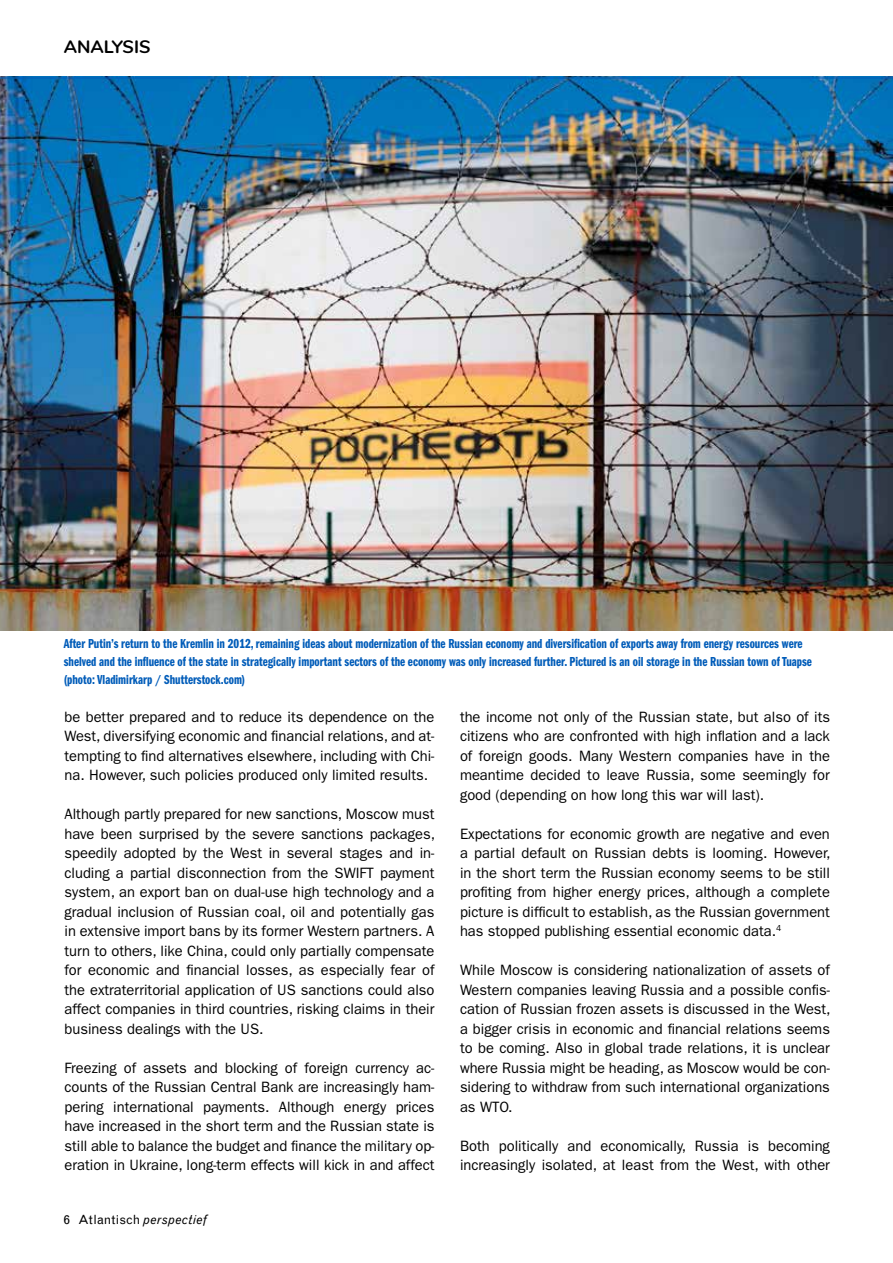
<style>
.page{position:relative;width:893px;height:1263px;background:#fff}
.page>*{position:absolute;margin:0;border:0;box-sizing:border-box;transform-origin:0 0}
.t1{font:700 18px "Nunito";color:#000}
.t2{font:15px/19.5px "Franklin Gothic";color:#000;text-align:justify}
.t3{font:13.5px/18px "Franklin Gothic Demi Cmpr";color:#005cb9}
.t4{font:12.75px "Grotesque";color:#000}
.s1{font-style:italic}
</style>
<div class="page">
<img style="left:0;top:77px;width:893px;height:553px">
<hr style="left:0;top:78px;width:893px;height:1px;background:#005cb9">
<p class="t1" style="left:64px;top:34px;width:88px">ANALYSIS</p>
<p class="t3" style="left:64px;top:635px;width:750px">After Putin’s return to the Kremlin in 2012, remaining ideas about modernization of the Russian economy and diversification of exports away from energy resources were shelved and the influence of the state in strategically important sectors of the economy was only increased further. Pictured is an oil storage in the Russian town of Tuapse (photo: Vladimirkarp / Shutterstock.com)</p>
<p class="t2" style="left:65px;top:707px;width:371px">be better prepared and to reduce its dependence on the West, diversifying economic and financial relations, and at&shy;tempting to find alternatives elsewhere, including with Chi&shy;na. However, such policies produced only limited results.</p>
<p class="t2" style="left:65px;top:804px;width:372px">Although partly prepared for new sanctions, Moscow must have been surprised by the severe sanctions packages, speedily adopted by the West in several stages and in&shy;cluding a partial disconnection from the SWIFT payment system, an export ban on dual-use high technology and a gradual inclusion of Russian coal, oil and potentially gas in extensive import bans by its former Western partners. A turn to others, like China, could only partially compensate for economic and financial losses, as especially fear of the extraterritorial application of US sanctions could also affect companies in third countries, risking claims in their business dealings with the US.</p>
<p class="t2" style="left:65px;top:1058px;width:371px">Freezing of assets and blocking of foreign currency ac&shy;counts of the Russian Central Bank are increasingly ham&shy;pering international payments. Although energy prices have increased in the short term and the Russian state is still able to balance the budget and finance the military op&shy;eration in Ukraine, long-term effects will kick in and affect</p>
<p class="t4" style="left:64px;top:1212px;width:144px">6 Atlantisch <span class="s1">perspectief</span></p>
<p class="t2" style="left:460px;top:707px;width:371px">the income not only of the Russian state, but also of its citizens who are confronted with high inflation and a lack of foreign goods. Many Western companies have in the meantime decided to leave Russia, some seemingly for good (depending on how long this war will last).</p>
<p class="t2" style="left:460px;top:824px;width:372px">Expectations for economic growth are negative and even a partial default on Russian debts is looming. However, in the short term the Russian economy seems to be still profiting from higher energy prices, although a complete picture is difficult to establish, as the Russian government has stopped publishing essential economic data.<sup>4</sup></p>
<p class="t2" style="left:460px;top:960px;width:372px">While Moscow is considering nationalization of assets of Western companies leaving Russia and a possible confis&shy;cation of Russian frozen assets is discussed in the West, a bigger crisis in economic and financial relations seems to be coming. Also in global trade relations, it is unclear where Russia might be heading, as Moscow would be con&shy;sidering to withdraw from such international organizations as WTO.</p>
<p class="t2" style="left:460px;top:1136px;width:371px">Both politically and economically, Russia is becoming increasingly isolated, at least from the West, with other</p>
</div>
